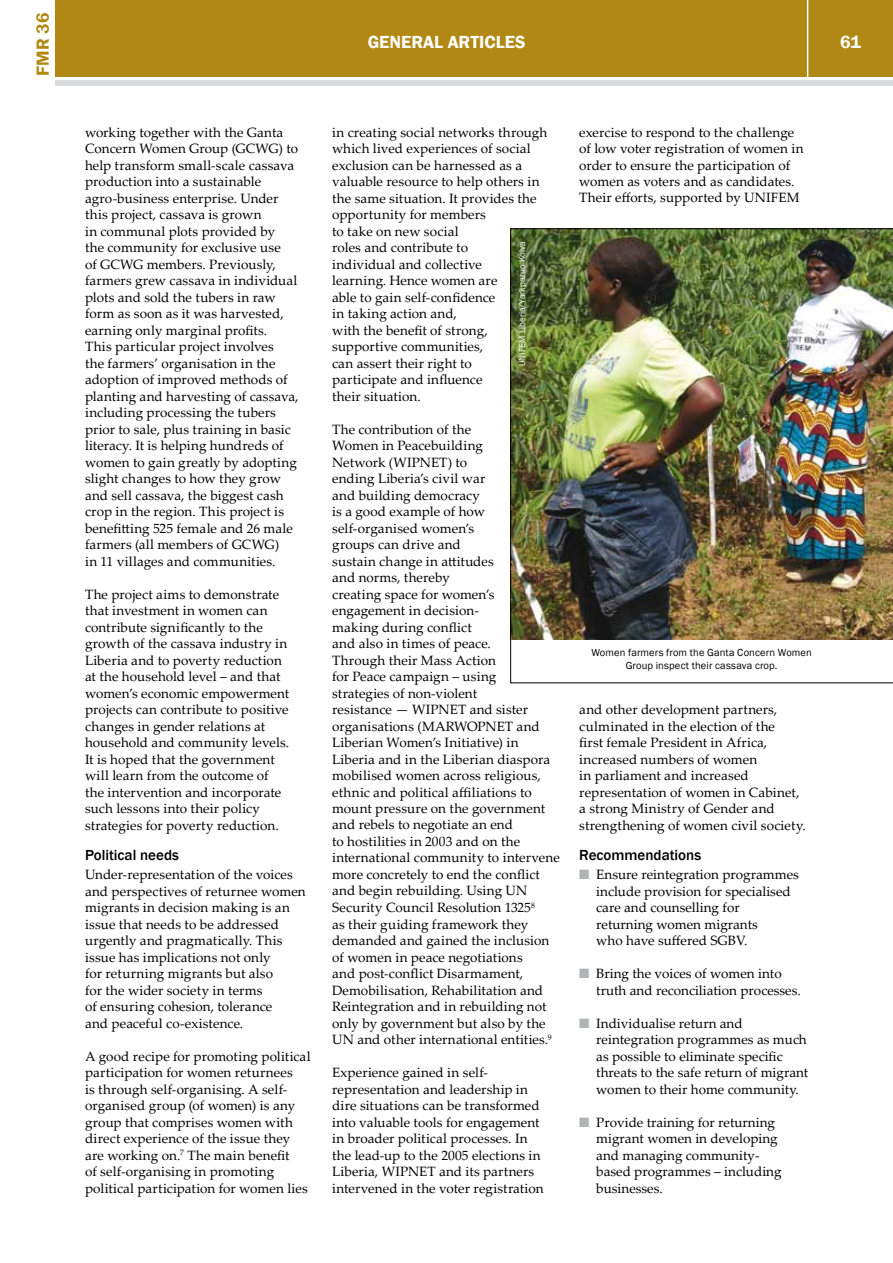
<style>
.page{position:relative;width:893px;height:1263px;background:#fff}
.page>*{position:absolute;margin:0;border:0;box-sizing:border-box;transform-origin:0 0}
.t1{font:600 18px "Franklin Gothic";color:#fff}
.t2{font:600 18px "Franklin Gothic";color:#b18813}
.t3{font:500 15px "Franklin Gothic";color:#000}
.t4{font:13.5px/16.5px "Palatino Linotype";letter-spacing:.005em;color:#000}
.t5{font:10.5px/12.6px "Franklin Gothic";letter-spacing:.015em;color:#000;text-align:center}
.t6{font:9px "Franklin Gothic";color:#fff}
.s1{color:#b1b3b4}
</style>
<div class="page">
<div style="left:56px;top:0;width:837px;height:77px;background:#b18813"></div>
<div style="left:56px;top:80px;width:837px;height:5px;background:#d9dadb"></div>
<hr style="left:807px;top:0;width:1px;height:78px;background:#fff">
<img style="left:510px;top:228px;width:383px;height:455px">
<h1 class="t2" style="left:32px;top:76px;width:64px;rotate:-90deg">FMR 36</h1>
<h1 class="t1" style="left:368px;top:31px;width:159px">GENERAL ARTICLES</h1>
<h1 class="t1" style="left:840px;top:31px;width:22px">61</h1>
<p class="t4" style="left:85px;top:123px;width:215px">working together with the Ganta<br>Concern Women Group (GCWG) to help transform small-scale cassava production into a sustainable agro-business enterprise. Under this project, cassava is grown<br>in communal plots provided by<br>the community for exclusive use<br>of GCWG members. Previously, farmers grew cassava in individual plots and sold the tubers in raw form as soon as it was harvested, earning only marginal profits.<br>This particular project involves<br>the farmers’ organisation in the adoption of improved methods of planting and harvesting of cassava, including processing the tubers prior to sale, plus training in basic literacy. It is helping hundreds of women to gain greatly by adopting slight changes to how they grow and sell cassava, the biggest cash crop in the region. This project is benefitting 525 female and 26 male farmers (all members of GCWG)<br>in 11 villages and communities.</p>
<p class="t4" style="left:85px;top:585px;width:206px">The project aims to demonstrate that investment in women can contribute significantly to the growth of the cassava industry in<br>Liberia and to poverty reduction at the household level – and that women’s economic empowerment projects can contribute to positive changes in gender relations at household and community levels.<br>It is hoped that the government will learn from the outcome of the intervention and incorporate such lessons into their policy strategies for poverty reduction.</p>
<p class="t3" style="left:85px;top:845px;width:95px">Political needs</p>
<p class="t4" style="left:85px;top:866px;width:222px">Under-representation of the voices and perspectives of returnee women migrants in decision making is an issue that needs to be addressed urgently and pragmatically. This issue has implications not only<br>for returning migrants but also<br>for the wider society in terms<br>of ensuring cohesion, tolerance<br>and peaceful co-existence.</p>
<p class="t4" style="left:85px;top:1047px;width:227px">A good recipe for promoting political participation for women returnees<br>is through self-organising. A self&shy;organised group (of women) is any group that comprises women with direct experience of the issue they are working on.<sup>7</sup> The main benefit<br>of self-organising in promoting political participation for women lies</p>
<p class="t4" style="left:332px;top:123px;width:217px">in creating social networks through which lived experiences of social exclusion can be harnessed as a valuable resource to help others in the same situation. It provides the opportunity for members<br>to take on new social<br>roles and contribute to<br>individual and collective<br>learning. Hence women are<br>able to gain self-confidence<br>in taking action and,<br>with the benefit of strong, supportive communities,<br>can assert their right to<br>participate and influence<br>their situation.</p>
<p class="t4" style="left:332px;top:420px;width:229px">The contribution of the<br>Women in Peacebuilding<br>Network (WIPNET) to<br>ending Liberia’s civil war<br>and building democracy<br>is a good example of how self-organised women’s<br>groups can drive and<br>sustain change in attitudes<br>and norms, thereby<br>creating space for women’s engagement in decision-<br>making during conflict<br>and also in times of peace.<br>Through their Mass Action<br>for Peace campaign – using<br>strategies of non-violent<br>resistance — WIPNET and sister organisations (MARWOPNET and<br>Liberian Women’s Initiative) in<br>Liberia and in the Liberian diaspora mobilised women across religious, ethnic and political affiliations to mount pressure on the government and rebels to negotiate an end<br>to hostilities in 2003 and on the international community to intervene more concretely to end the conflict and begin rebuilding. Using UN<br>Security Council Resolution 1325<sup>8<br></sup>as their guiding framework they demanded and gained the inclusion of women in peace negotiations<br>and post-conflict Disarmament,<br>Demobilisation, Rehabilitation and<br>Reintegration and in rebuilding not only by government but also by the<br>UN and other international entities.<sup>9</sup></p>
<p class="t4" style="left:332px;top:1064px;width:213px">Experience gained in self&shy;representation and leadership in dire situations can be transformed into valuable tools for engagement in broader political processes. In the lead-up to the 2005 elections in Liberia, WIPNET and its partners intervened in the voter registration</p>
<p class="t6" style="left:516px;top:366px;width:126px;rotate:-90deg">UNIFEM Liberia/Yarkpazuo Kolva</p>
<p class="t4" style="left:579px;top:123px;width:226px">exercise to respond to the challenge of low voter registration of women in order to ensure the participation of women as voters and as candidates.<br>Their efforts, supported by UNIFEM</p>
<p class="t5" style="left:591px;top:647px;width:222px">Women farmers from the Ganta Concern Women<br>Group inspect their cassava crop.</p>
<p class="t4" style="left:579px;top:701px;width:228px">and other development partners, culminated in the election of the<br>first female President in Africa, increased numbers of women<br>in parliament and increased representation of women in Cabinet, a strong Ministry of Gender and strengthening of women civil society.</p>
<p class="t3" style="left:579px;top:845px;width:123px">Recommendations</p>
<p class="t4" style="left:596px;top:866px;width:204px;text-indent:-17px"><span class="s1">■</span> Ensure reintegration programmes include provision for specialised care and counselling for returning women migrants<br>who have suffered SGBV.</p>
<p class="t4" style="left:596px;top:965px;width:206px;text-indent:-17px"><span class="s1">■</span> Bring the voices of women into truth and reconciliation processes.</p>
<p class="t4" style="left:596px;top:1014px;width:214px;text-indent:-17px"><span class="s1">■</span> Individualise return and reintegration programmes as much as possible to eliminate specific threats to the safe return of migrant women to their home community.</p>
<p class="t4" style="left:596px;top:1113px;width:187px;text-indent:-17px"><span class="s1">■</span> Provide training for returning migrant women in developing and managing community&shy;based programmes – including businesses.</p>
</div>
